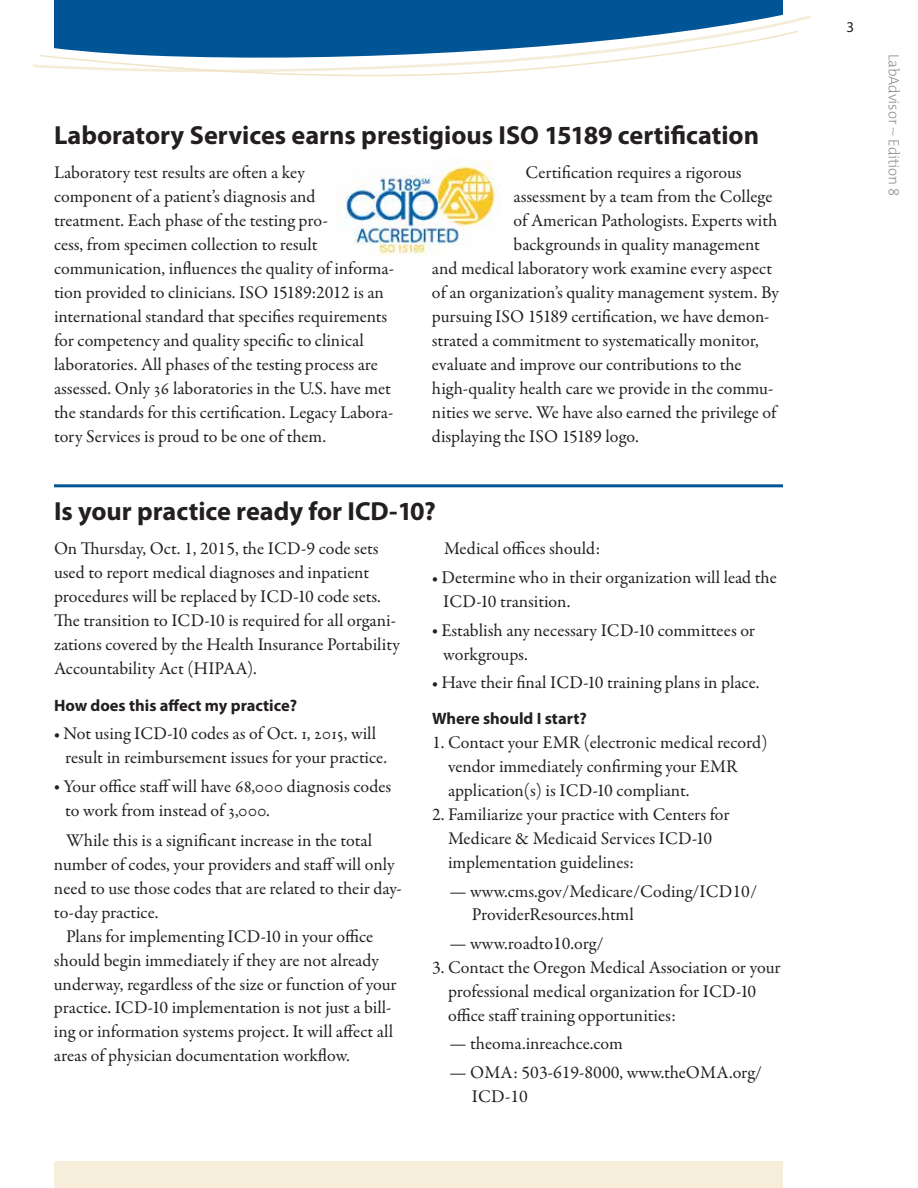
<style>
.page{position:relative;width:918px;height:1188px;background:#fff}
.page>*{position:absolute;margin:0;border:0;box-sizing:border-box;transform-origin:0 0}
.t1{font:700 26.25px "Myriad Pro";color:#231f20}
.t2{font:18px/24px "Garamond Premr Pro";color:#231f20}
.t3{font:700 16.5px "Myriad Pro";color:#231f20}
.t4{font:200 15px "The Mix";letter-spacing:-.01em;color:#808285}
.t5{font:15px "Myriad Pro";color:#231f20}
.s1{font-size:13.5px}
.s2{font-family:"Myriad Pro";font-weight:300;color:#939598}
.s3{font-family:"The Mix Extra Light Caps";font-weight:400}
</style>
<div class="page">
<div style="left:54px;top:1161px;width:729px;height:27px;background:#f6eedb"></div>
<div style="left:54px;top:0;width:729px;height:12px;background:#005596"></div>
<svg style="left:54px;top:12px;width:757px;height:17px;background:#13619d"></svg>
<svg style="left:40px;top:29px;width:758px;height:48px"></svg>
<svg style="left:33px;top:55px;width:7px;height:13px"></svg>
<div style="left:799px;top:24px;width:7px;height:9px;background:#fff"></div>
<hr style="left:54px;top:484px;width:729px;height:3px;background:#005596">
<img style="left:337px;top:159px;width:162px;height:98px">
<h1 class="t1" style="left:54px;top:120px;width:707px">Laboratory Services earns prestigious ISO 15189 certification</h1>
<p class="t2" style="left:54px;top:161px;width:342px">Laboratory test results are often a key<br>component of a patient’s diagnosis and<br>treatment. Each phase of the testing pro-<br>cess, from specimen collection to result communication, influences the quality of informa&shy;tion provided to clinicians. ISO 15189:2012 is an international standard that specifies requirements for competency and quality specific to clinical laboratories. All phases of the testing process are assessed. Only 36 laboratories in the U.S. have met the standards for this certification. Legacy Labora&shy;tory Services is proud to be one of them.</p>
<p class="t2" style="left:526px;top:161px;width:218px">Certification requires a rigorous</p>
<p class="t2" style="left:514px;top:185px;width:260px">assessment by a team from the College</p>
<p class="t2" style="left:514px;top:209px;width:265px">of American Pathologists. Experts with</p>
<p class="t2" style="left:514px;top:233px;width:248px">backgrounds in quality management</p>
<p class="t2" style="left:432px;top:257px;width:342px">and medical laboratory work examine every aspect</p>
<p class="t2" style="left:432px;top:281px;width:348px">of an organization’s quality management system. By</p>
<p class="t2" style="left:432px;top:305px;width:339px">pursuing ISO 15189 certification, we have demon-</p>
<p class="t2" style="left:432px;top:329px;width:328px">strated a commitment to systematically monitor,</p>
<p class="t2" style="left:432px;top:353px;width:311px">evaluate and improve our contributions to the</p>
<p class="t2" style="left:432px;top:377px;width:343px">high-quality health care we provide in the commu-</p>
<p class="t2" style="left:432px;top:401px;width:346px">nities we serve. We have also earned the privilege of</p>
<p class="t2" style="left:432px;top:425px;width:208px">displaying the ISO 15189 logo.</p>
<h1 class="t1" style="left:54px;top:497px;width:383px">Is your practice ready for ICD-10?</h1>
<p class="t2" style="left:54px;top:537px;width:347px">On Thursday, Oct. 1, 2015, the ICD-9 code sets used to report medical diagnoses and inpatient procedures will be replaced by ICD-10 code sets.<br>The transition to ICD-10 is required for all organi&shy;zations covered by the Health Insurance Portability Accountability Act (HIPAA).</p>
<p class="t3" style="left:54px;top:696px;width:245px">How does this affect my practice?</p>
<p class="t2" style="left:65px;top:722px;width:323px;text-indent:-11px"><span class="s1">•</span> Not using ICD-10 codes as of Oct. 1, 2015, will result in reimbursement issues for your practice.</p>
<p class="t2" style="left:65px;top:774px;width:328px;text-indent:-11px"><span class="s1">•</span> Your office staff will have 68,000 diagnosis codes to work from instead of 3,000.</p>
<p class="t2" style="left:66px;top:828px;width:308px">While this is a significant increase in the total</p>
<p class="t2" style="left:54px;top:852px;width:342px">number of codes, your providers and staff will only</p>
<p class="t2" style="left:54px;top:876px;width:349px">need to use those codes that are related to their day-</p>
<p class="t2" style="left:54px;top:900px;width:106px">to-day practice.</p>
<p class="t2" style="left:66px;top:924px;width:309px">Plans for implementing ICD-10 in your office</p>
<p class="t2" style="left:54px;top:948px;width:326px">should begin immediately if they are not already</p>
<p class="t2" style="left:54px;top:972px;width:344px">underway, regardless of the size or function of your</p>
<p class="t2" style="left:54px;top:996px;width:339px">practice. ICD-10 implementation is not just a bill-</p>
<p class="t2" style="left:54px;top:1020px;width:341px">ing or information systems project. It will affect all</p>
<p class="t2" style="left:54px;top:1044px;width:297px">areas of physician documentation workflow.</p>
<p class="t2" style="left:444px;top:537px;width:158px">Medical offices should:</p>
<p class="t2" style="left:443px;top:566px;width:335px;text-indent:-11px"><span class="s1">•</span> Determine who in their organization will lead the<br>ICD-10 transition.</p>
<p class="t2" style="left:443px;top:618px;width:313px;text-indent:-11px"><span class="s1">•</span> Establish any necessary ICD-10 committees or workgroups.</p>
<p class="t2" style="left:432px;top:671px;width:329px"><span class="s1">•</span> Have their final ICD-10 training plans in place.</p>
<p class="t3" style="left:432px;top:709px;width:156px">Where should I start?</p>
<p class="t2" style="left:448px;top:731px;width:321px;text-indent:-16px">1. Contact your EMR (electronic medical record) vendor immediately confirming your EMR application(s) is ICD-10 compliant.</p>
<p class="t2" style="left:448px;top:803px;width:283px;text-indent:-16px">2. Familiarize your practice with Centers for<br>Medicare &amp; Medicaid Services ICD-10 implementation guidelines:</p>
<p class="t2" style="left:472px;top:879px;width:287px;text-indent:-22px">— www.cms.gov/Medicare/Coding/ICD10/<br>ProviderResources.html</p>
<p class="t2" style="left:449px;top:932px;width:156px">— www.roadto10.org/</p>
<p class="t2" style="left:448px;top:956px;width:334px;text-indent:-16px">3. Contact the Oregon Medical Association or your professional medical organization for ICD-10 office staff training opportunities:</p>
<p class="t2" style="left:449px;top:1032px;width:175px">— theoma.inreachce.com</p>
<p class="t2" style="left:472px;top:1061px;width:292px;text-indent:-22px">— OMA: 503-619-8000, www.theOMA.org/<br>ICD-10</p>
<p class="t5" style="left:847px;top:19px;width:9px">3</p>
<p class="t4" style="left:903px;top:54px;width:144px;rotate:90deg">LabAdvisor <span class="s2">~</span> Edition <span class="s3">8</span></p>
</div>
